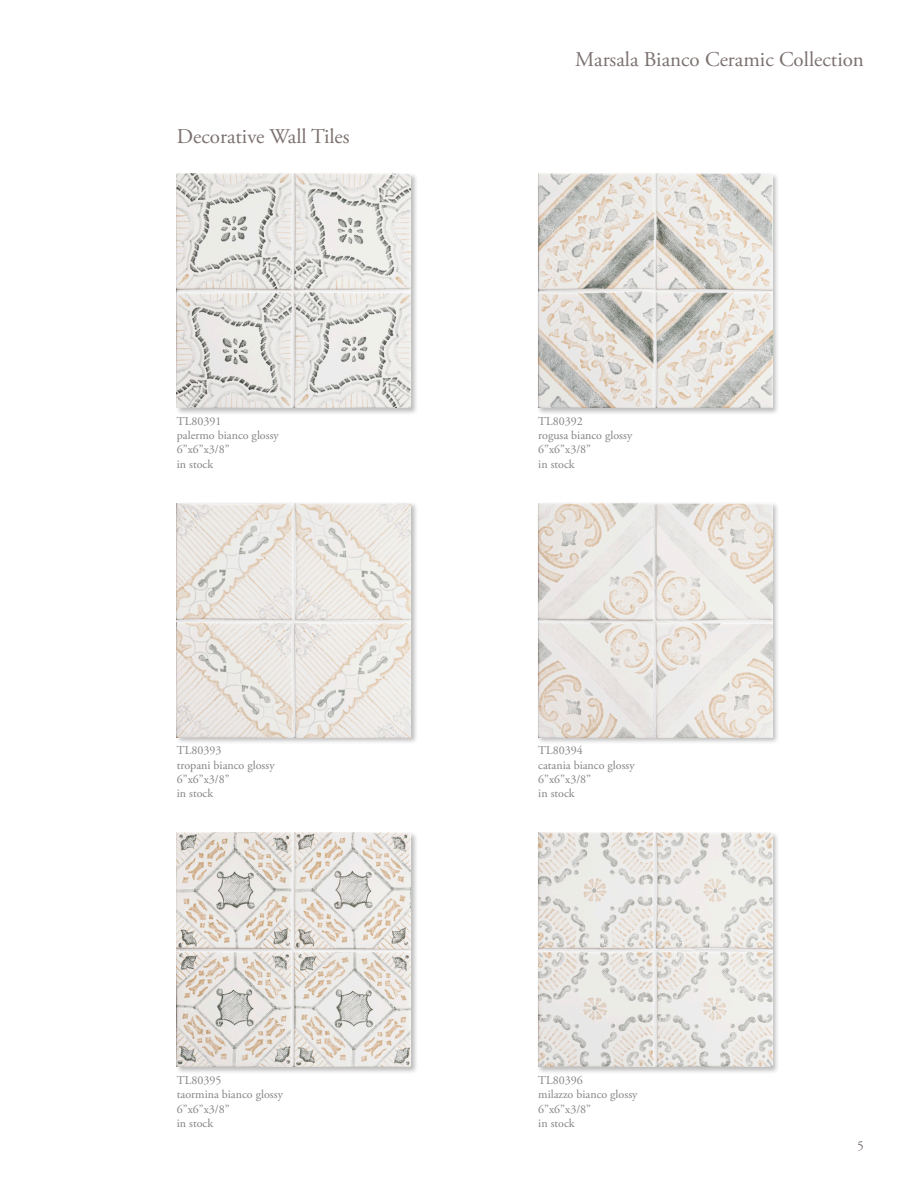
<style>
.page{position:relative;width:918px;height:1188px;background:#fff}
.page>*{position:absolute;margin:0;border:0;box-sizing:border-box;transform-origin:0 0}
.t1{font:21px "Adobe Garamond Pro";color:#7b716f}
.t2{font:13.5px "Adobe Garamond Pro";color:#7b716f}
.t3{font:12px "Adobe Garamond Pro";color:#858383}
</style>
<div class="page">
<div style="left:175px;top:172px;width:243px;height:243px;background:#231f20;opacity:.3"></div>
<img style="left:177px;top:174px;width:234px;height:233px">
<div style="left:537px;top:172px;width:243px;height:243px;background:#231f20;opacity:.3"></div>
<img style="left:538px;top:174px;width:234px;height:233px">
<div style="left:175px;top:502px;width:243px;height:243px;background:#231f20;opacity:.3"></div>
<img style="left:177px;top:503px;width:234px;height:234px">
<div style="left:537px;top:502px;width:243px;height:243px;background:#231f20;opacity:.3"></div>
<img style="left:538px;top:503px;width:234px;height:234px">
<div style="left:175px;top:831px;width:243px;height:243px;background:#231f20;opacity:.3"></div>
<img style="left:177px;top:833px;width:234px;height:234px">
<div style="left:537px;top:831px;width:243px;height:243px;background:#231f20;opacity:.3"></div>
<img style="left:538px;top:833px;width:234px;height:234px">
<p class="t1" style="left:177px;top:124px;width:174px">Decorative Wall Tiles</p>
<p class="t3" style="left:177px;top:414px;width:46px">TL80391</p>
<p class="t3" style="left:177px;top:428px;width:103px">palermo bianco glossy</p>
<p class="t3" style="left:177px;top:442px;width:54px">6”x6”x3/8”</p>
<p class="t3" style="left:177px;top:457px;width:38px">in stock</p>
<p class="t3" style="left:177px;top:743px;width:46px">TL80393</p>
<p class="t3" style="left:177px;top:758px;width:99px">tropani bianco glossy</p>
<p class="t3" style="left:177px;top:772px;width:54px">6”x6”x3/8”</p>
<p class="t3" style="left:177px;top:786px;width:38px">in stock</p>
<p class="t3" style="left:177px;top:1073px;width:46px">TL80395</p>
<p class="t3" style="left:177px;top:1087px;width:108px">taormina bianco glossy</p>
<p class="t3" style="left:177px;top:1102px;width:54px">6”x6”x3/8”</p>
<p class="t3" style="left:177px;top:1116px;width:38px">in stock</p>
<p class="t1" style="left:575px;top:47px;width:290px">Marsala Bianco Ceramic Collection</p>
<p class="t3" style="left:538px;top:414px;width:46px">TL80392</p>
<p class="t3" style="left:538px;top:428px;width:95px">rogusa bianco glossy</p>
<p class="t3" style="left:538px;top:442px;width:54px">6”x6”x3/8”</p>
<p class="t3" style="left:538px;top:457px;width:38px">in stock</p>
<p class="t3" style="left:538px;top:743px;width:46px">TL80394</p>
<p class="t3" style="left:538px;top:758px;width:98px">catania bianco glossy</p>
<p class="t3" style="left:538px;top:772px;width:54px">6”x6”x3/8”</p>
<p class="t3" style="left:538px;top:786px;width:38px">in stock</p>
<p class="t3" style="left:538px;top:1073px;width:46px">TL80396</p>
<p class="t3" style="left:538px;top:1087px;width:101px">milazzo bianco glossy</p>
<p class="t3" style="left:538px;top:1102px;width:54px">6”x6”x3/8”</p>
<p class="t3" style="left:538px;top:1116px;width:38px">in stock</p>
<p class="t2" style="left:857px;top:1137px;width:8px">5</p>
</div>
